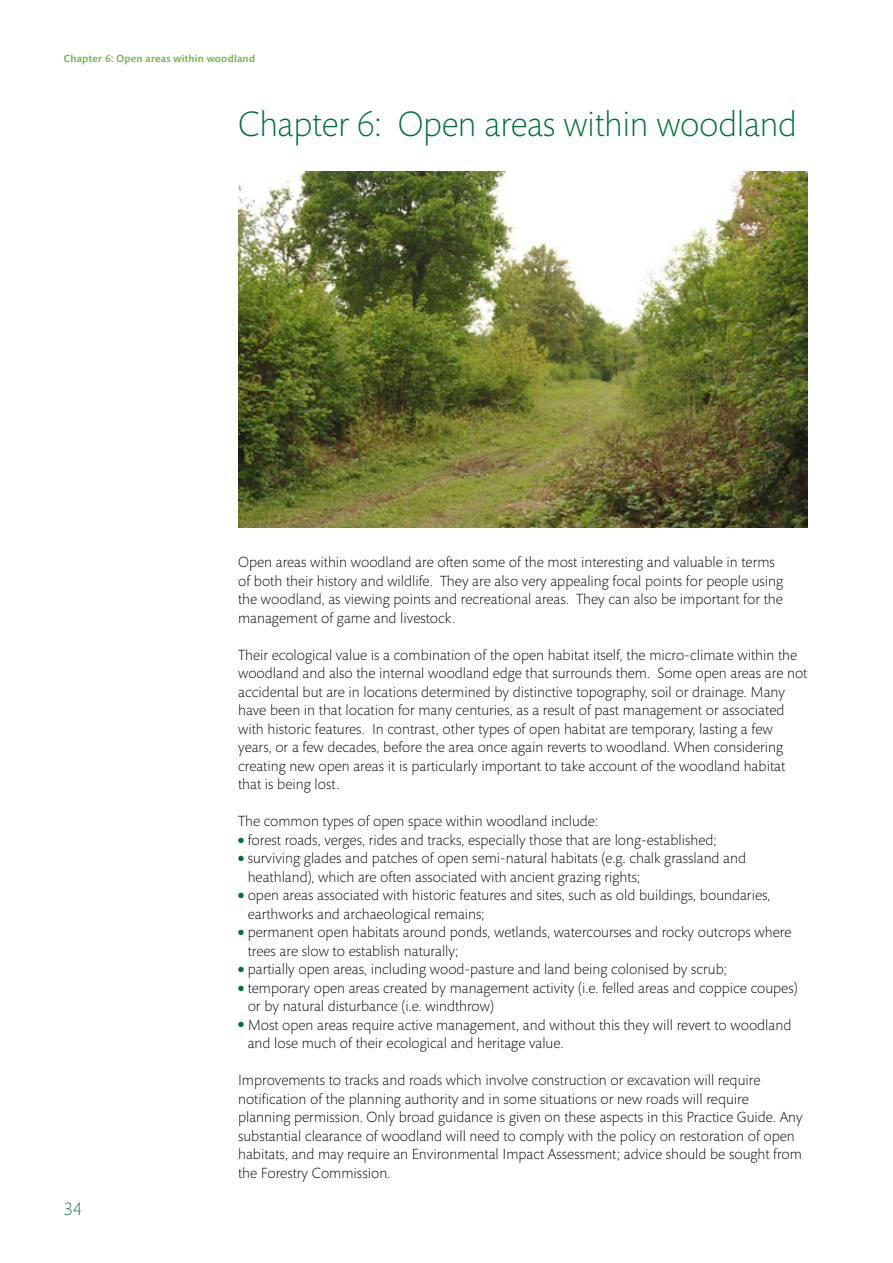
<style>
.page{position:relative;width:893px;height:1263px;background:#fff}
.page>*{position:absolute;margin:0;border:0;box-sizing:border-box;transform-origin:0 0}
.t1{font:300 36px "Mundo Sans";letter-spacing:-.01em;color:#00703c}
.t2{font:300 18px "Mundo Sans";color:#00703c}
.t3{font:300 15px/18.5px "Mundo Sans";color:#000}
.t4{font:500 10.5px "Mundo Sans";letter-spacing:.03em;color:#6db33f}
.s1{color:#00703c}
</style>
<div class="page">
<img style="left:238px;top:171px;width:570px;height:356px">
<p class="t4" style="left:64px;top:52px;width:193px">Chapter 6: Open areas within woodland</p>
<h1 class="t1" style="left:238px;top:104px;width:560px">Chapter 6: Open areas within woodland</h1>
<p class="t2" style="left:64px;top:1199px;width:20px">34</p>
<p class="t3" style="left:238px;top:553px;width:547px">Open areas within woodland are often some of the most interesting and valuable in terms of both their history and wildlife. They are also very appealing focal points for people using the woodland, as viewing points and recreational areas. They can also be important for the management of game and livestock.</p>
<p class="t3" style="left:238px;top:646px;width:571px">Their ecological value is a combination of the open habitat itself, the micro-climate within the woodland and also the internal woodland edge that surrounds them. Some open areas are not accidental but are in locations determined by distinctive topography, soil or drainage. Many have been in that location for many centuries, as a result of past management or associated with historic features. In contrast, other types of open habitat are temporary, lasting a few years, or a few decades, before the area once again reverts to woodland. When considering creating new open areas it is particularly important to take account of the woodland habitat that is being lost.</p>
<p class="t3" style="left:238px;top:812px;width:361px">The common types of open space within woodland include:</p>
<p class="t3" style="left:238px;top:831px;width:480px"><span class="s1">●</span> forest roads, verges, rides and tracks, especially those that are long-established;</p>
<p class="t3" style="left:248px;top:849px;width:500px;text-indent:-10px"><span class="s1">●</span> surviving glades and patches of open semi-natural habitats (e.g. chalk grassland and heathland), which are often associated with ancient grazing rights;</p>
<p class="t3" style="left:248px;top:886px;width:524px;text-indent:-10px"><span class="s1">●</span> open areas associated with historic features and sites, such as old buildings, boundaries, earthworks and archaeological remains;</p>
<p class="t3" style="left:248px;top:923px;width:545px;text-indent:-10px"><span class="s1">●</span> permanent open habitats around ponds, wetlands, watercourses and rocky outcrops where trees are slow to establish naturally;</p>
<p class="t3" style="left:238px;top:960px;width:490px"><span class="s1">●</span> partially open areas, including wood-pasture and land being colonised by scrub;</p>
<p class="t3" style="left:248px;top:979px;width:551px;text-indent:-10px"><span class="s1">●</span> temporary open areas created by management activity (i.e. felled areas and coppice coupes) or by natural disturbance (i.e. windthrow)</p>
<p class="t3" style="left:248px;top:1016px;width:545px;text-indent:-10px"><span class="s1">●</span> Most open areas require active management, and without this they will revert to woodland and lose much of their ecological and heritage value.</p>
<p class="t3" style="left:238px;top:1071px;width:566px">Improvements to tracks and roads which involve construction or excavation will require notification of the planning authority and in some situations or new roads will require planning permission. Only broad guidance is given on these aspects in this Practice Guide. Any substantial clearance of woodland will need to comply with the policy on restoration of open habitats, and may require an Environmental Impact Assessment; advice should be sought from the Forestry Commission.</p>
</div>
